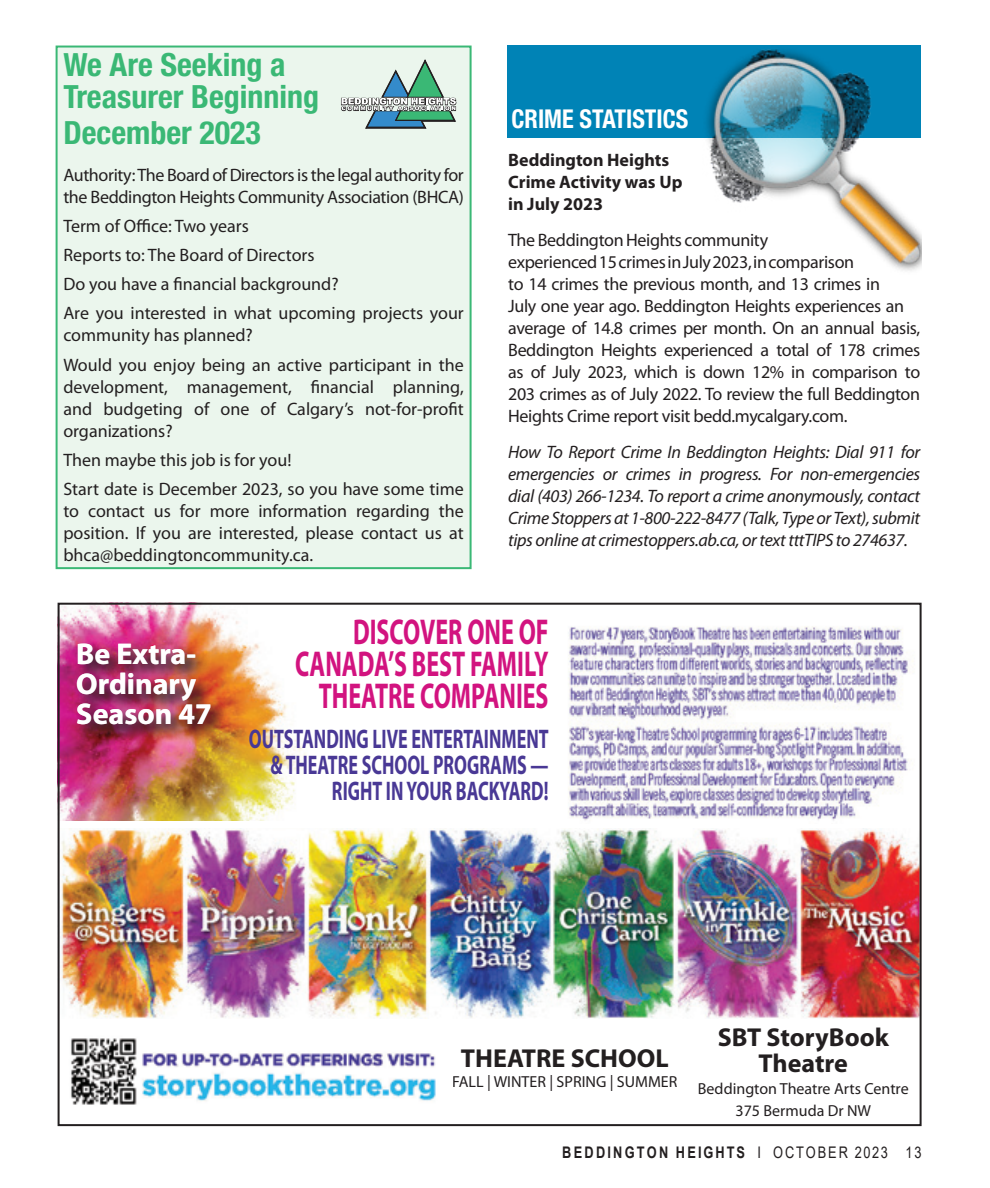
<style>
.page{position:relative;width:990px;height:1188px;background:#fff}
.page>*{position:absolute;margin:0;border:0;box-sizing:border-box;transform-origin:0 0}
.t1{font:700 36px/32px "Myriad Pro";color:#d2137f;text-align:right;scale:.67 1}
.t2{font:700 condensed 32px/32px "Helvetica Neue LT Std";color:#3ab875}
.t3{font:700 30px/30px "Myriad Pro";color:#fff}
.t4{font:700 27px/26px "Myriad Pro";color:#493895;text-align:right;scale:.67 1}
.t5{font:700 26px/26px "Myriad Pro";color:#231f20;text-align:center}
.t6{font:700 condensed 26px "Helvetica Neue LT Std";color:#fff;scale:.93 1}
.t7{font:18px/22px "Myriad Pro";letter-spacing:-.02em;color:#231f20}
.t8{font:italic 18px/22px "Myriad Pro";letter-spacing:-.02em;color:#231f20;text-align:justify}
.t9{font:18px/29.2px "Myriad Pro";color:#231f20}
.t10{font:700 18px/22px "Myriad Pro";color:#231f20}
.t11{font:16px/22px "Myriad Pro";color:#231f20;text-align:center}
.t12{font:700 16px "Arial";letter-spacing:.175em;color:#231f20;scale:.8 1}
.s1{font-weight:400}
</style>
<div class="page">
<div style="left:57px;top:47px;width:414px;height:521px;background:#ebf6ed"></div>
<div style="left:56px;top:46px;width:416px;height:523px;border:2px solid #3ab875"></div>
<svg style="left:341px;top:59px;width:116px;height:70px"></svg>
<img style="left:61px;top:829px;width:858px;height:190px">
<img style="left:568px;top:626px;width:345px;height:195px">
<img style="left:71px;top:1038px;width:365px;height:67px">
<img style="left:61px;top:606px;width:246px;height:214px">
<div style="left:73px;top:639px;width:154px;height:103px;background:#231f20;opacity:.75"></div>
<div style="left:508px;top:46px;width:413px;height:92px;background:#0083b6"></div>
<img style="left:707px;top:49px;width:214px;height:222px">
<h2 class="t2" style="left:63px;top:48px;width:257px">We Are Seeking a<br>Treasurer Beginning</h2>
<h2 class="t2" style="left:63px;top:116px;width:199px">December 2023</h2>
<p class="t7" style="left:63px;top:163px;width:402px">Authority: The Board of Directors is the legal authority for the Beddington Heights Community Association (BHCA)</p>
<p class="t9" style="left:63px;top:211px;width:402px">Term of Office: Two years<br>Reports to: The Board of Directors<br>Do you have a financial background?<br>Are you interested in what upcoming projects your</p>
<p class="t9" style="left:63px;top:320px;width:402px">community has planned?<br>Would you enjoy being an active participant in the</p>
<p class="t7" style="left:63px;top:375px;width:402px;text-align:justify">development, management, financial planning, and budgeting of one of Calgary’s not-for-profit organizations?</p>
<p class="t9" style="left:63px;top:445px;width:402px">Then maybe this job is for you!<br>Start date is December 2023, so you have some time</p>
<p class="t7" style="left:63px;top:500px;width:402px;text-align:justify">to contact us for more information regarding the position. If you are interested, please contact us at bhca@beddingtoncommunity.ca.</p>
<h3 class="t6" style="left:512px;top:103px;width:192px">CRIME STATISTICS</h3>
<p class="t10" style="left:508px;top:148px;width:176px">Beddington Heights<br>Crime Activity was Up in July 2023</p>
<p class="t7" style="left:508px;top:229px;width:414px">The Beddington Heights community<br>experienced 15 crimes in July 2023, in comparison<br>to 14 crimes the previous month, and 13 crimes in<br>July one year ago. Beddington Heights experiences an average of 14.8 crimes per month. On an annual basis, Beddington Heights experienced a total of 178 crimes as of July 2023, which is down 12% in comparison to 203 crimes as of July 2022. To review the full Beddington Heights Crime report visit bedd.mycalgary.com.</p>
<p class="t8" style="left:508px;top:441px;width:414px">How To Report Crime In Beddington Heights: Dial 911 for emergencies or crimes in progress. For non-emergencies dial (403) 266-1234. To report a crime anonymously, contact Crime Stoppers at 1-800-222-8477 (Talk, Type or Text), submit tips online at crimestoppers.ab.ca, or text tttTIPS to 274637.</p>
<h3 class="t3" style="left:76px;top:638px;width:137px">Be Extra-<br>Ordinary<br>Season 47</h3>
<h1 class="t1" style="left:295px;top:614px;width:380px">DISCOVER ONE OF<br>CANADA’S BEST FAMILY<br>THEATRE COMPANIES</h1>
<h3 class="t4" style="left:249px;top:725px;width:449px">OUTSTANDING LIVE ENTERTAINMENT &amp; THEATRE SCHOOL PROGRAMS —<br>RIGHT IN YOUR BACKYARD!</h3>
<h3 class="t5" style="left:461px;top:1044px;width:209px">THEATRE SCHOOL</h3>
<p class="t11" style="left:452px;top:1070px;width:227px">FALL | WINTER | SPRING | SUMMER</p>
<h3 class="t5" style="left:718px;top:1024px;width:173px">SBT StoryBook<br>Theatre</h3>
<p class="t11" style="left:698px;top:1078px;width:212px">Beddington Theatre Arts Centre<br>375 Bermuda Dr NW</p>
<p class="t12" style="left:562px;top:1141px;width:451px">BEDDINGTON HEIGHTS <span class="s1">I OCTOBER 2023 13</span></p>
</div>
